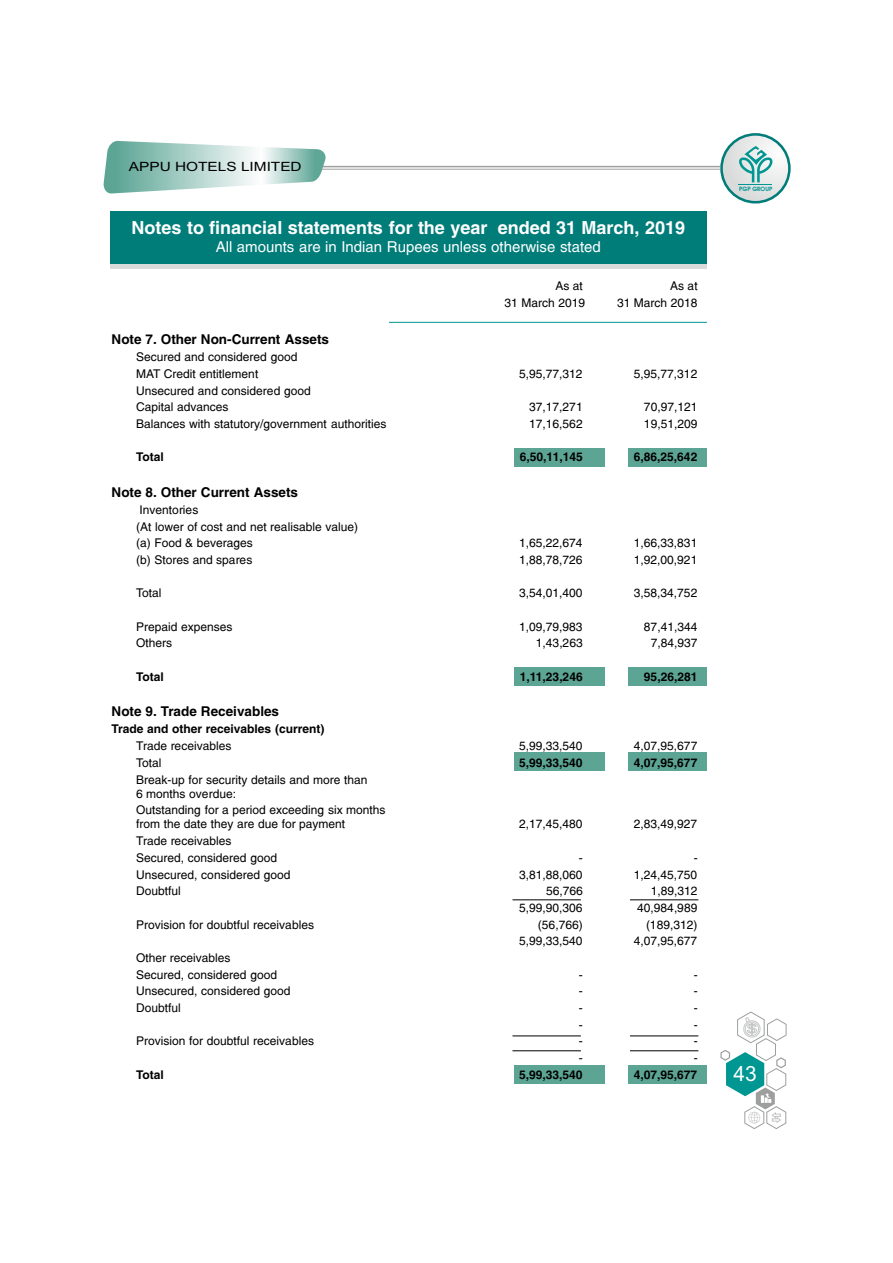
<style>
.page{position:relative;width:893px;height:1263px;background:#fff}
.page>*{position:absolute;margin:0;border:0;box-sizing:border-box;transform-origin:0 0}
.t1{font:21px "Arial";color:#fefefe}
.t2{font:18px "Switzerland";color:#fefefe}
.t3{font:15px "Switzerland";color:#fefefe}
.t4{font:13.5px "Switzerland";color:#000}
.t5{font:12.75px "Arial";color:#000;scale:1.21 1}
.t6{font:12px/16.6px "Switzerland";color:#000}
.t7{font:5.85px "Avalon";color:#009692}
</style>
<div class="page">
<svg style="left:721px;top:134px;width:68px;height:68px"></svg>
<div style="left:720px;top:133px;width:71px;height:70px;border:3px solid #007c79;border-radius:50%"></div>
<svg style="left:103px;top:141px;width:224px;height:53px"></svg>
<hr style="left:323px;top:166px;width:397px;height:1px;background:#9d9e9e">
<hr style="left:322px;top:169px;width:398px;height:1px;background:#9d9e9e">
<hr style="left:739px;top:184px;width:33px;height:1px;background:#009692">
<svg style="left:739px;top:146px;width:33px;height:36px"></svg>
<svg style="left:720px;top:1011px;width:67px;height:118px"></svg>
<div style="left:514px;top:448px;width:91px;height:19px;background:#5ca595"></div>
<div style="left:514px;top:667px;width:91px;height:19px;background:#5ca595"></div>
<div style="left:514px;top:752px;width:91px;height:19px;background:#5ca595"></div>
<div style="left:514px;top:1065px;width:91px;height:19px;background:#5ca595"></div>
<div style="left:628px;top:448px;width:79px;height:19px;background:#5ca595"></div>
<div style="left:628px;top:667px;width:79px;height:19px;background:#5ca595"></div>
<div style="left:628px;top:752px;width:79px;height:19px;background:#5ca595"></div>
<div style="left:628px;top:1065px;width:79px;height:19px;background:#5ca595"></div>
<div style="left:111px;top:211px;width:596px;height:53px;background:#007c79"></div>
<div style="left:111px;top:264px;width:596px;height:5px;background:#d9dada"></div>
<hr style="left:389px;top:322px;width:318px;height:1px;background:#009692">
<hr style="left:512px;top:899px;width:69px;height:1px;background:#000">
<hr style="left:512px;top:1035px;width:69px;height:1px;background:#000">
<hr style="left:512px;top:1050px;width:69px;height:1px;background:#000">
<hr style="left:630px;top:899px;width:68px;height:1px;background:#000">
<hr style="left:630px;top:1035px;width:68px;height:1px;background:#000">
<hr style="left:630px;top:1050px;width:68px;height:1px;background:#000">
<p class="t5" style="left:129px;top:162px;width:144px">APPU HOTELS LIMITED</p>
<h2 class="t2" style="left:132px;top:216px;width:555px">Notes to financial statements for the year ended 31 March, 2019</h2>
<p class="t3" style="left:216px;top:238px;width:387px">All amounts are in Indian Rupees unless otherwise stated</p>
<p class="t6" style="left:555px;top:279px;width:29px">As at</p>
<p class="t6" style="left:670px;top:279px;width:29px">As at</p>
<p class="t6" style="left:504px;top:296px;width:82px">31 March 2019</p>
<p class="t6" style="left:617px;top:296px;width:82px">31 March 2018</p>
<p class="t4" style="left:112px;top:331px;width:219px">Note 7. Other Non-Current Assets</p>
<p class="t6" style="left:136px;top:350px;width:163px">Secured and considered good<br>MAT Credit entitlement</p>
<p class="t6" style="left:519px;top:367px;width:65px">5,95,77,312</p>
<p class="t6" style="left:634px;top:367px;width:65px">5,95,77,312</p>
<p class="t6" style="left:136px;top:384px;width:176px">Unsecured and considered good<br>Capital advances</p>
<p class="t6" style="left:529px;top:400px;width:55px">37,17,271</p>
<p class="t6" style="left:644px;top:400px;width:55px">70,97,121</p>
<p class="t6" style="left:136px;top:417px;width:252px">Balances with statutory/government authorities</p>
<p class="t6" style="left:529px;top:417px;width:55px">17,16,562</p>
<p class="t6" style="left:644px;top:417px;width:55px">19,51,209</p>
<p class="t6" style="left:136px;top:450px;width:29px">Total</p>
<p class="t6" style="left:520px;top:450px;width:64px">6,50,11,145</p>
<p class="t6" style="left:634px;top:450px;width:65px">6,86,25,642</p>
<p class="t4" style="left:112px;top:484px;width:188px">Note 8. Other Current Assets</p>
<p class="t6" style="left:136px;top:503px;width:224px">Inventories<br>(At lower of cost and net realisable value) (a) Food &amp; beverages</p>
<p class="t6" style="left:519px;top:536px;width:65px">1,65,22,674</p>
<p class="t6" style="left:634px;top:536px;width:65px">1,66,33,831</p>
<p class="t6" style="left:136px;top:553px;width:118px">(b) Stores and spares</p>
<p class="t6" style="left:519px;top:553px;width:65px">1,88,78,726</p>
<p class="t6" style="left:634px;top:553px;width:65px">1,92,00,921</p>
<p class="t6" style="left:136px;top:586px;width:27px">Total</p>
<p class="t6" style="left:519px;top:586px;width:65px">3,54,01,400</p>
<p class="t6" style="left:634px;top:586px;width:65px">3,58,34,752</p>
<p class="t6" style="left:136px;top:619px;width:98px">Prepaid expenses</p>
<p class="t6" style="left:519px;top:619px;width:65px">1,09,79,983</p>
<p class="t6" style="left:644px;top:619px;width:55px">87,41,344</p>
<p class="t6" style="left:136px;top:636px;width:37px">Others</p>
<p class="t6" style="left:536px;top:636px;width:48px">1,43,263</p>
<p class="t6" style="left:651px;top:636px;width:48px">7,84,937</p>
<p class="t6" style="left:136px;top:670px;width:29px">Total</p>
<p class="t6" style="left:520px;top:670px;width:64px">1,11,23,246</p>
<p class="t6" style="left:644px;top:670px;width:55px">95,26,281</p>
<p class="t4" style="left:112px;top:703px;width:169px">Note 9. Trade Receivables</p>
<p class="t6" style="left:136px;top:722px;width:190px;text-indent:-25px">Trade and other receivables (current)<br>Trade receivables</p>
<p class="t6" style="left:519px;top:739px;width:65px">5,99,33,540</p>
<p class="t6" style="left:634px;top:739px;width:65px">4,07,95,677</p>
<p class="t6" style="left:136px;top:756px;width:27px">Total</p>
<p class="t6" style="left:519px;top:756px;width:65px">5,99,33,540</p>
<p class="t6" style="left:634px;top:756px;width:65px">4,07,95,677</p>
<p class="t6" style="left:136px;top:774px;width:233px;line-height:14.1px">Break-up for security details and more than<br>6 months overdue:</p>
<p class="t6" style="left:136px;top:804px;width:251px;line-height:14.1px">Outstanding for a period exceeding six months from the date they are due for payment</p>
<p class="t6" style="left:519px;top:817px;width:65px">2,17,45,480</p>
<p class="t6" style="left:634px;top:817px;width:65px">2,83,49,927</p>
<p class="t6" style="left:136px;top:834px;width:143px">Trade receivables<br>Secured, considered good</p>
<p class="t6" style="left:579px;top:851px;width:5px">-</p>
<p class="t6" style="left:694px;top:851px;width:5px">-</p>
<p class="t6" style="left:136px;top:867px;width:156px">Unsecured, considered good</p>
<p class="t6" style="left:519px;top:867px;width:65px">3,81,88,060</p>
<p class="t6" style="left:634px;top:867px;width:65px">1,24,45,750</p>
<p class="t6" style="left:136px;top:884px;width:46px">Doubtful</p>
<p class="t6" style="left:546px;top:884px;width:38px">56,766</p>
<p class="t6" style="left:651px;top:884px;width:48px">1,89,312</p>
<p class="t6" style="left:519px;top:901px;width:65px">5,99,90,306</p>
<p class="t6" style="left:637px;top:901px;width:62px">40,984,989</p>
<p class="t6" style="left:136px;top:917px;width:179px">Provision for doubtful receivables</p>
<p class="t6" style="left:538px;top:917px;width:46px">(56,766)</p>
<p class="t6" style="left:646px;top:917px;width:53px">(189,312)</p>
<p class="t6" style="left:519px;top:934px;width:65px">5,99,33,540</p>
<p class="t6" style="left:634px;top:934px;width:65px">4,07,95,677</p>
<p class="t6" style="left:136px;top:951px;width:143px">Other receivables<br>Secured, considered good</p>
<p class="t6" style="left:579px;top:967px;width:5px">-</p>
<p class="t6" style="left:694px;top:967px;width:5px">-</p>
<p class="t7" style="left:739px;top:185px;width:35px">PGP GROUP</p>
<p class="t6" style="left:136px;top:984px;width:156px">Unsecured, considered good</p>
<p class="t6" style="left:579px;top:984px;width:5px">-</p>
<p class="t6" style="left:694px;top:984px;width:5px">-</p>
<p class="t6" style="left:136px;top:1001px;width:46px">Doubtful</p>
<p class="t6" style="left:579px;top:1001px;width:5px">-</p>
<p class="t6" style="left:694px;top:1001px;width:5px">-</p>
<p class="t6" style="left:579px;top:1018px;width:5px">-</p>
<p class="t6" style="left:694px;top:1018px;width:5px">-</p>
<p class="t6" style="left:136px;top:1034px;width:179px">Provision for doubtful receivables</p>
<p class="t6" style="left:579px;top:1034px;width:5px">-</p>
<p class="t6" style="left:694px;top:1034px;width:5px">-</p>
<p class="t6" style="left:579px;top:1051px;width:5px">-</p>
<p class="t6" style="left:694px;top:1051px;width:5px">-</p>
<p class="t6" style="left:136px;top:1068px;width:29px">Total</p>
<p class="t6" style="left:519px;top:1068px;width:65px">5,99,33,540</p>
<p class="t6" style="left:634px;top:1068px;width:65px">4,07,95,677</p>
<h1 class="t1" style="left:733px;top:1066px;width:25px">43</h1>
</div>
